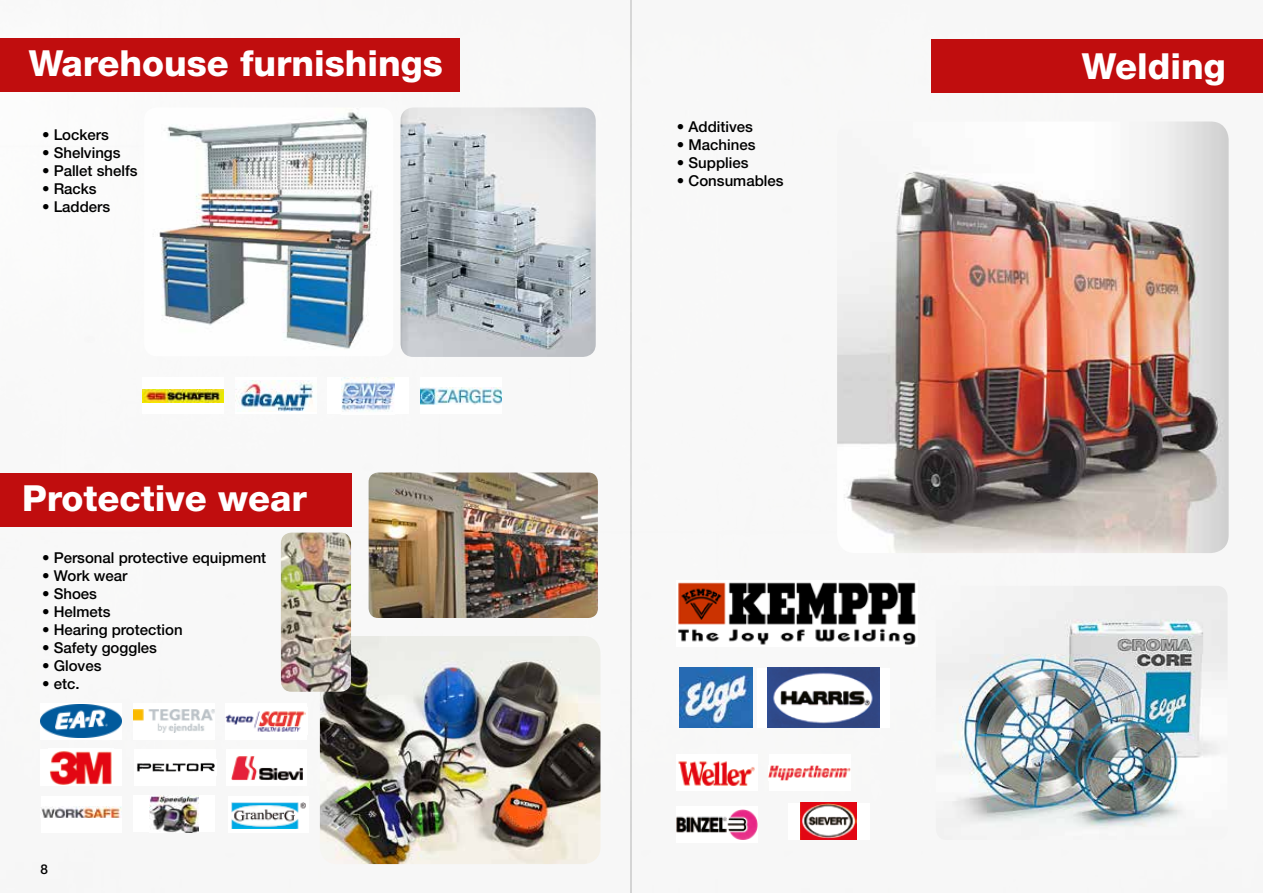
<style>
.page{position:relative;width:1263px;height:893px;background:#fff}
.page>*{position:absolute;margin:0;border:0;box-sizing:border-box;transform-origin:0 0}
.t1{font:800 36px "Helvetica Neue LT Std";color:#fff}
.t2{font:500 15px "Helvetica Neue LT Std";color:#000}
.t3{font:500 13.5px "Helvetica Neue LT Std";color:#000}
</style>
<div class="page">
<div style="left:0;top:0;width:630px;height:893px;background:#f8f8f8"></div>
<div style="left:632px;top:0;width:631px;height:893px;background:#f8f8f7"></div>
<img style="left:837px;top:122px;width:391px;height:431px">
<div style="left:0;top:473px;width:351px;height:54px;background:#c00d0e"></div>
<div style="left:932px;top:39px;width:331px;height:54px;background:#c00d0e"></div>
<div style="left:676px;top:754px;width:81px;height:37px;background:#fff"></div>
<img style="left:678px;top:761px;width:77px;height:25px">
<div style="left:788px;top:803px;width:81px;height:36px;background:#fff"></div>
<img style="left:800px;top:803px;width:57px;height:36px">
<div style="left:757px;top:668px;width:133px;height:59px;background:#fff"></div>
<img style="left:767px;top:668px;width:112px;height:59px">
<div style="left:769px;top:754px;width:81px;height:37px;background:#fff"></div>
<img style="left:769px;top:765px;width:81px;height:15px">
<div style="left:676px;top:806px;width:81px;height:37px;background:#fff"></div>
<img style="left:676px;top:810px;width:81px;height:30px">
<img style="left:680px;top:668px;width:72px;height:60px">
<img style="left:678px;top:582px;width:238px;height:63px">
<img style="left:369px;top:473px;width:229px;height:145px">
<img style="left:320px;top:636px;width:280px;height:228px">
<div style="left:40px;top:703px;width:82px;height:36px;background:#fff"></div>
<img style="left:40px;top:704px;width:82px;height:34px">
<div style="left:226px;top:703px;width:81px;height:36px;background:#fff"></div>
<img style="left:226px;top:711px;width:80px;height:21px">
<div style="left:133px;top:795px;width:82px;height:37px;background:#fff"></div>
<img style="left:149px;top:795px;width:49px;height:37px">
<div style="left:133px;top:703px;width:82px;height:36px;background:#fff"></div>
<img style="left:133px;top:710px;width:82px;height:22px">
<div style="left:40px;top:749px;width:82px;height:37px;background:#fff"></div>
<img style="left:49px;top:751px;width:63px;height:34px">
<div style="left:135px;top:749px;width:81px;height:37px;background:#fff"></div>
<img style="left:137px;top:763px;width:78px;height:9px">
<div style="left:226px;top:749px;width:81px;height:36px;background:#fff"></div>
<div style="left:41px;top:797px;width:81px;height:36px;background:#fff"></div>
<div style="left:228px;top:797px;width:81px;height:36px;background:#fff"></div>
<img style="left:41px;top:807px;width:81px;height:11px">
<div style="left:0;top:39px;width:459px;height:53px;background:#c00d0e"></div>
<div style="left:142px;top:377px;width:81px;height:37px;background:#fff"></div>
<img style="left:142px;top:389px;width:81px;height:13px">
<div style="left:328px;top:377px;width:81px;height:37px;background:#fff"></div>
<img style="left:342px;top:377px;width:52px;height:35px">
<div style="left:235px;top:377px;width:81px;height:37px;background:#fff"></div>
<img style="left:235px;top:381px;width:79px;height:30px">
<div style="left:420px;top:378px;width:81px;height:36px;background:#fff"></div>
<img style="left:420px;top:387px;width:81px;height:18px">
<img style="left:401px;top:107px;width:195px;height:250px">
<img style="left:159px;top:112px;width:213px;height:237px">
<img style="left:952px;top:586px;width:275px;height:242px">
<img style="left:281px;top:533px;width:70px;height:159px">
<img style="left:232px;top:802px;width:73px;height:26px">
<img style="left:232px;top:756px;width:70px;height:25px">
<h1 class="t1" style="left:29px;top:41px;width:416px">Warehouse furnishings</h1>
<p class="t2" style="left:42px;top:126px;width:68px">• Lockers</p>
<p class="t2" style="left:42px;top:144px;width:80px">• Shelvings</p>
<p class="t2" style="left:42px;top:162px;width:97px">• Pallet shelfs</p>
<p class="t2" style="left:42px;top:180px;width:56px">• Racks</p>
<p class="t2" style="left:42px;top:198px;width:70px">• Ladders</p>
<h1 class="t1" style="left:22px;top:477px;width:286px">Protective wear</h1>
<p class="t2" style="left:42px;top:549px;width:226px">• Personal protective equipment</p>
<p class="t2" style="left:42px;top:567px;width:87px">• Work wear</p>
<p class="t2" style="left:42px;top:585px;width:57px">• Shoes</p>
<p class="t2" style="left:42px;top:603px;width:70px">• Helmets</p>
<p class="t2" style="left:42px;top:621px;width:142px">• Hearing protection</p>
<p class="t2" style="left:42px;top:639px;width:117px">• Safety goggles</p>
<p class="t2" style="left:42px;top:657px;width:61px">• Gloves</p>
<p class="t2" style="left:42px;top:675px;width:39px">• etc.</p>
<p class="t3" style="left:40px;top:861px;width:9px">8</p>
<p class="t2" style="left:677px;top:118px;width:78px">• Additives</p>
<p class="t2" style="left:677px;top:136px;width:80px">• Machines</p>
<p class="t2" style="left:677px;top:154px;width:73px">• Supplies</p>
<p class="t2" style="left:677px;top:172px;width:108px">• Consumables</p>
<h1 class="t1" style="left:1082px;top:45px;width:145px">Welding</h1>
</div>
